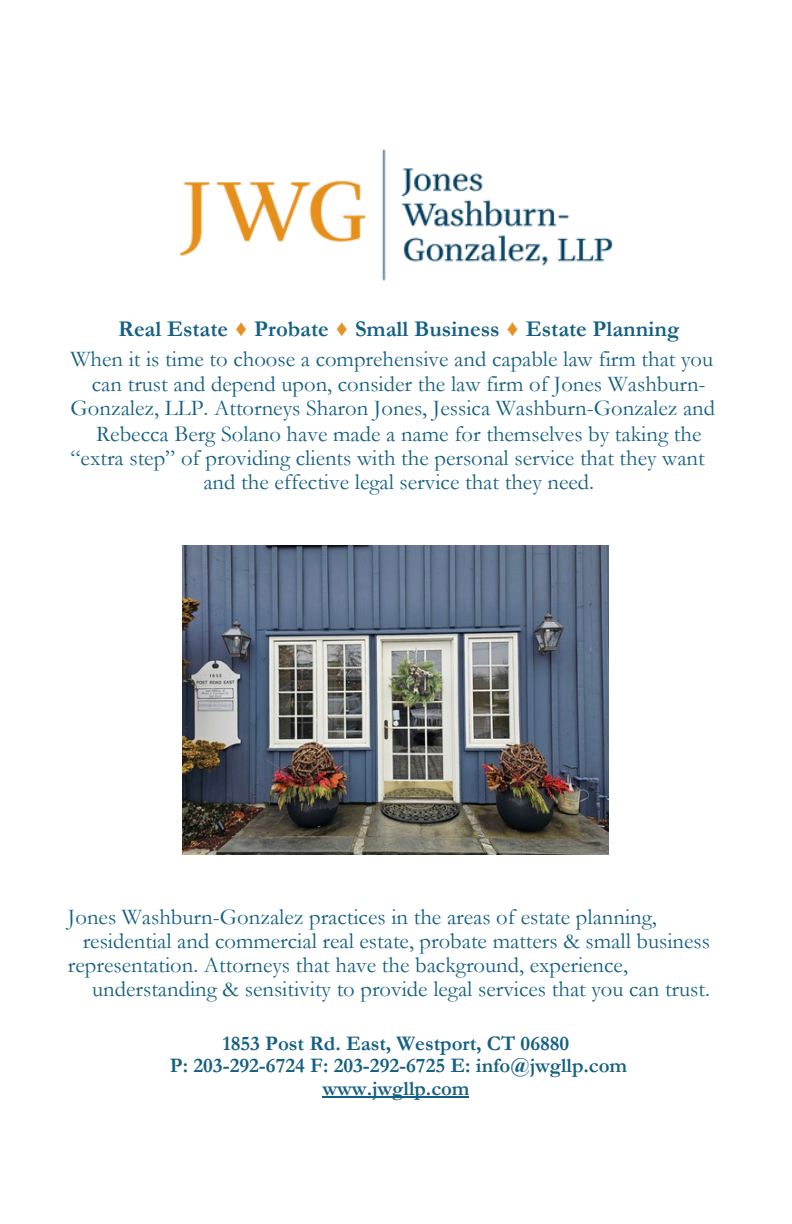
<style>
.page{position:relative;width:792px;height:1224px;background:#fff}
.page>*{position:absolute;margin:0;border:0;box-sizing:border-box;transform-origin:0 0}
.t1{font:22.6px/24.8px "Garamond";color:#156082;text-align:center}
.t2{font:700 22.6px "Garamond";color:#156082}
.t3{font:700 20.8px/22.6px "Garamond";color:#156082;text-align:center}
.s1{font-weight:400;color:#e49224}
</style>
<div class="page">
<img style="left:179px;top:149px;width:434px;height:132px">
<img style="left:183px;top:546px;width:426px;height:309px">
<hr style="left:323px;top:1096px;width:146px;height:2px;background:#156082">
<p class="t2" style="left:118px;top:316px;width:563px">Real Estate <span class="s1">♦</span> Probate <span class="s1">♦</span> Small Business <span class="s1">♦</span> Estate Planning</p>
<p class="t1" style="left:70px;top:346px;width:646px">When it is time to choose a comprehensive and capable law firm that you can trust and depend upon, consider the law firm of Jones Washburn-Gonzalez, LLP. Attorneys Sharon Jones, Jessica Washburn-Gonzalez and Rebecca Berg Solano have made a name for themselves by taking the “extra step” of providing clients with the personal service that they want</p>
<p class="t1" style="left:203px;top:469px;width:392px">and the effective legal service that they need.</p>
<p class="t1" style="left:68px;top:905px;width:590px">Jones Washburn-Gonzalez practices in the areas of estate planning,</p>
<p class="t1" style="left:83px;top:929px;width:629px">residential and commercial real estate, probate matters &amp; small business</p>
<p class="t1" style="left:68px;top:953px;width:562px">representation. Attorneys that have the background, experience,</p>
<p class="t1" style="left:92px;top:977px;width:619px">understanding &amp; sensitivity to provide legal services that you can trust.</p>
<p class="t3" style="left:170px;top:1032px;width:459px">1853 Post Rd. East, Westport, CT 06880<br>P: 203-292-6724 F: 203-292-6725 E: info@jwgllp.com www.jwgllp.com</p>
</div>
